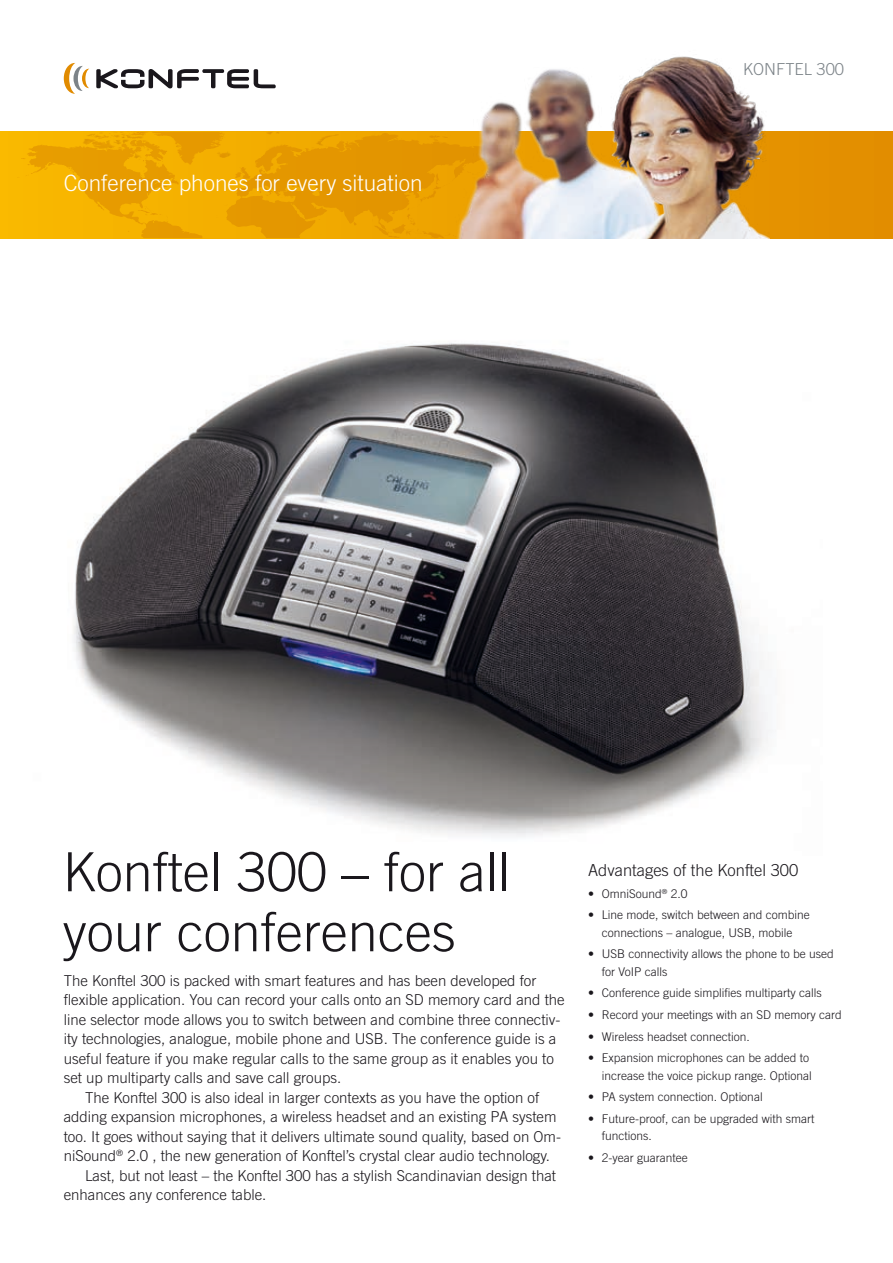
<style>
.page{position:relative;width:893px;height:1263px;background:#fff}
.page>*{position:absolute;margin:0;border:0;box-sizing:border-box;transform-origin:0 0}
.t1{font:300 54px/60px "Trade Gothic LT Std";color:#1a171c}
.t2{font:300 22.5px "Trade Gothic LT Std";color:#fff}
.t3{font:300 16.5px "Trade Gothic LT Std";color:#1a171c}
.t4{font:300 16.5px "Trade Gothic LT Std";color:#7c8388}
.t5{font:300 15px/19.5px "Trade Gothic LT Std";color:#1a171c}
.t6{font:300 12px/17.4px "Trade Gothic LT Std";color:#1a171c}
</style>
<div class="page">
<svg style="left:0;top:132px;width:893px;height:106px;background:#ea9e00"></svg>
<svg style="left:427px;top:134px;width:19px;height:11px"></svg>
<svg style="left:258px;top:227px;width:3px;height:4px"></svg>
<svg style="left:235px;top:172px;width:4px;height:6px"></svg>
<svg style="left:372px;top:212px;width:34px;height:26px"></svg>
<svg style="left:276px;top:136px;width:109px;height:21px;background:#e89d00"></svg>
<svg style="left:138px;top:207px;width:31px;height:15px"></svg>
<svg style="left:17px;top:132px;width:208px;height:54px;background:#efa800"></svg>
<img style="left:86px;top:132px;width:304px;height:4px">
<img style="left:239px;top:164px;width:46px;height:34px">
<img style="left:407px;top:172px;width:39px;height:47px">
<img style="left:73px;top:343px;width:698px;height:494px">
<svg style="left:96px;top:69px;width:180px;height:19px"></svg>
<svg style="left:64px;top:63px;width:25px;height:31px"></svg>
<img style="left:446px;top:56px;width:324px;height:182px">
<h2 class="t2" style="left:64px;top:170px;width:360px">Conference phones for every situation</h2>
<p class="t4" style="left:743px;top:59px;width:102px">Konftel 300</p>
<h1 class="t1" style="left:63px;top:841px;width:449px">Konftel 300 – for all your conferences</h1>
<p class="t5" style="left:64px;top:970px;width:502px">The Konftel 300 is packed with smart features and has been developed for flexible application. You can record your calls onto an SD memory card and the line selector mode allows you to switch between and combine three connectiv&shy;ity technologies, analogue, mobile phone and USB. The conference guide is a useful feature if you make regular calls to the same group as it enables you to set up multiparty calls and save call groups.<br>The Konftel 300 is also ideal in larger contexts as you have the option of adding expansion microphones, a wireless headset and an existing PA system too. It goes without saying that it delivers ultimate sound quality, based on Om&shy;niSound<sup>®</sup> 2.0 , the new generation of Konftel’s crystal clear audio technology.<br>Last, but not least – the Konftel 300 has a stylish Scandinavian design that enhances any conference table.</p>
<p class="t3" style="left:588px;top:860px;width:211px">Advantages of the Konftel 300</p>
<p class="t6" style="left:588px;top:884px;width:101px">• OmniSound<sup>®</sup> 2.0</p>
<p class="t6" style="left:588px;top:906px;width:223px;text-align:center">• Line mode, switch between and combine connections – analogue, USB, mobile</p>
<p class="t6" style="left:602px;top:945px;width:234px;text-indent:-14px">• USB connectivity allows the phone to be used for VoIP calls</p>
<p class="t6" style="left:588px;top:984px;width:235px">• Conference guide simplifies multiparty calls</p>
<p class="t6" style="left:588px;top:1006px;width:255px">• Record your meetings with an SD memory card</p>
<p class="t6" style="left:588px;top:1027px;width:163px">• Wireless headset connection.</p>
<p class="t6" style="left:588px;top:1049px;width:225px;text-align:right">• Expansion microphones can be added to increase the voice pickup range. Optional</p>
<p class="t6" style="left:588px;top:1088px;width:176px">• PA system connection. Optional</p>
<p class="t6" style="left:602px;top:1110px;width:214px;text-indent:-14px">• Future-proof, can be upgraded with smart functions.</p>
<p class="t6" style="left:588px;top:1149px;width:101px">• 2-year guarantee</p>
</div>
